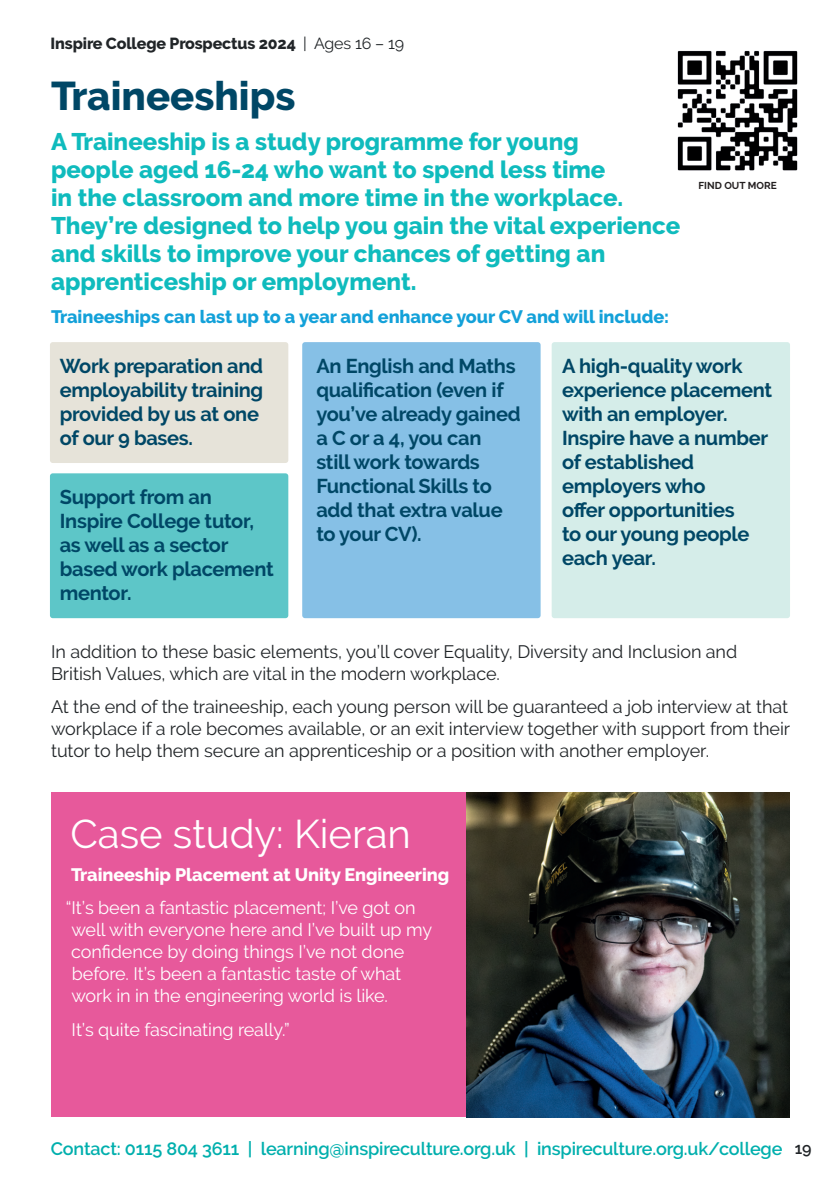
<style>
.page{position:relative;width:840px;height:1191px;background:#fff}
.page>*{position:absolute;margin:0;border:0;box-sizing:border-box;transform-origin:0 0}
.t1{font:40px "Raleway";color:#fff}
.t2{font:800 40px "Raleway";color:#004766}
.t3{font:800 24px/28px "Raleway";color:#0fbbbd}
.t4{font:700 20px/24px "Raleway";letter-spacing:-.015em;color:#004766}
.t5{font:18px/22px "Raleway";letter-spacing:-.005em;color:#212528}
.t6{font:18px/22px "Raleway";letter-spacing:-.005em;color:#fff}
.t7{font:600 18px "Raleway";letter-spacing:-.01em;color:#00afad}
.t8{font:800 18px "Raleway";letter-spacing:-.005em;color:#13a1d9}
.t9{font:800 18px "Raleway";letter-spacing:-.005em;color:#fff}
.t10{font:800 16px "Raleway";letter-spacing:-.01em;color:#212528}
.t11{font:600 16px "Raleway";color:#212528}
.t12{font:700 10px "Raleway";color:#231f20}
.s1{font-weight:400}
</style>
<div class="page">
<div style="left:51px;top:792px;width:454px;height:325px;background:#e7599b"></div>
<img style="left:466px;top:792px;width:322px;height:325px">
<div style="left:50px;top:342px;width:238px;height:121px;background:#e6e3d9;border-radius:3px"></div>
<div style="left:50px;top:473px;width:238px;height:145px;background:#5dc6c8;border-radius:3px"></div>
<div style="left:302px;top:342px;width:238px;height:276px;background:#86c0e6;border-radius:3px"></div>
<div style="left:551px;top:342px;width:238px;height:276px;background:#d5ede9;border-radius:3px"></div>
<img style="left:677px;top:50px;width:121px;height:121px">
<p class="t10" style="left:51px;top:34px;width:355px">Inspire College Prospectus 2024 <span class="s1">| Ages 16 – 19</span></p>
<p class="t2" style="left:51px;top:74px;width:246px">Traineeships</p>
<p class="t3" style="left:51px;top:127px;width:630px">A Traineeship is a study programme for young<br>people aged 16-24 who want to spend less time<br>in the classroom and more time in the workplace.<br>They’re designed to help you gain the vital experience and skills to improve your chances of getting an apprenticeship or employment.</p>
<p class="t8" style="left:51px;top:306px;width:619px">Traineeships can last up to a year and enhance your CV and will include:</p>
<p class="t4" style="left:60px;top:354px;width:205px">Work preparation and employability training provided by us at one of our 9 bases.</p>
<p class="t12" style="left:698px;top:180px;width:80px">FIND OUT MORE</p>
<p class="t4" style="left:316px;top:354px;width:206px">An English and Maths qualification (even if you’ve already gained a C or a 4, you can<br>still work towards<br>Functional Skills to add that extra value to your CV).</p>
<p class="t4" style="left:561px;top:354px;width:211px">A high-quality work experience placement with an employer.<br>Inspire have a number of established employers who<br>offer opportunities<br>to our young people each year.</p>
<p class="t4" style="left:60px;top:485px;width:215px">Support from an<br>Inspire College tutor, as well as a sector based work placement mentor.</p>
<p class="t5" style="left:51px;top:640px;width:687px">In addition to these basic elements, you’ll cover Equality, Diversity and Inclusion and<br>British Values, which are vital in the modern workplace.</p>
<p class="t5" style="left:51px;top:695px;width:740px;text-align:justify">At the end of the traineeship, each young person will be guaranteed a job interview at that workplace if a role becomes available, or an exit interview together with support from their tutor to help them secure an apprenticeship or a position with another employer.</p>
<p class="t1" style="left:70px;top:810px;width:342px">Case study: Kieran</p>
<p class="t9" style="left:71px;top:864px;width:379px">Traineeship Placement at Unity Engineering</p>
<p class="t6" style="left:66px;top:897px;width:367px">“It’s been a fantastic placement; I’ve got on well with everyone here and I’ve built up my confidence by doing things I’ve not done before. It’s been a fantastic taste of what work in in the engineering world is like.</p>
<p class="t6" style="left:72px;top:1018px;width:219px">It’s quite fascinating really.”</p>
<p class="t7" style="left:51px;top:1137px;width:732px">Contact: 0115 804 3611 | learning@inspireculture.org.uk | inspireculture.org.uk/college</p>
<p class="t11" style="left:794px;top:1138px;width:18px">19</p>
</div>
